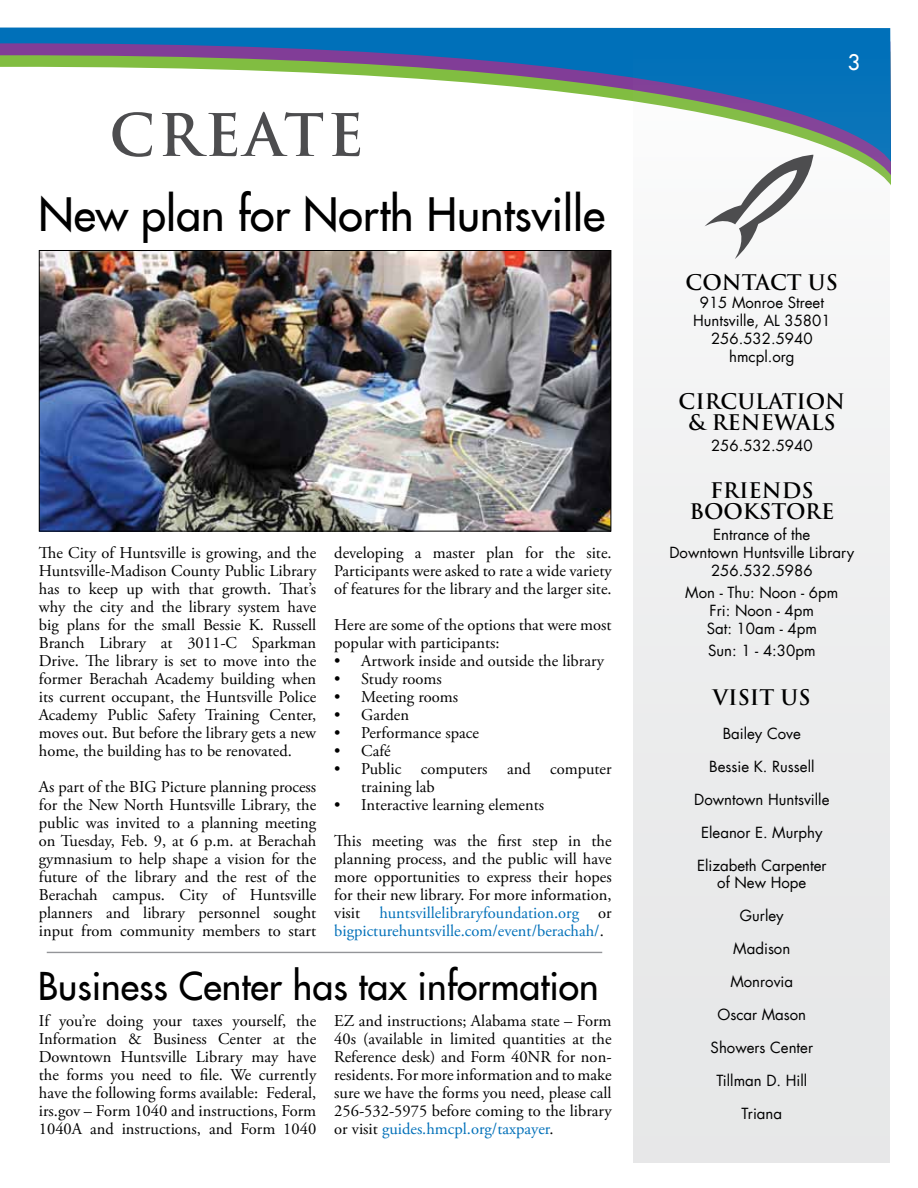
<style>
.page{position:relative;width:918px;height:1188px;background:#fff}
.page>*{position:absolute;margin:0;border:0;box-sizing:border-box;transform-origin:0 0}
.t1{font:700 57px "Trajan Pro";letter-spacing:.06em;color:#4d4d4f}
.t2{font:45px "Futura LT";color:#000}
.t3{font:37.5px "Futura LT";color:#000}
.t4{font:700 21px/21px "Trajan";color:#000;text-align:center}
.t5{font:21px "Futura LT";color:#fff}
.t6{font:16.5px/18px "Adobe Garamond Pro";color:#000;text-align:justify}
.t7{font:15px/18px "Futura LT";color:#000;text-align:center}
.s1{color:#0070b9}
</style>
<div class="page">
<svg style="left:0;top:27px;width:891px;height:135px"></svg>
<svg style="left:633px;top:27px;width:257px;height:1135px;fill:#ebeced"></svg>
<svg style="left:704px;top:155px;width:109px;height:104px"></svg>
<hr style="left:47px;top:952px;width:555px;height:1px;background:#939598">
<img style="left:41px;top:252px;width:568px;height:278px">
<div style="left:39px;top:250px;width:572px;height:282px;border:1px solid #000"></div>
<h1 class="t1" style="left:109px;top:100px;width:256px">CREATE</h1>
<h2 class="t2" style="left:39px;top:185px;width:568px">New plan for North Huntsville</h2>
<p class="t6" style="left:39px;top:544px;width:279px">The City of Huntsville is growing, and the Huntsville-Madison County Public Library has to keep up with that growth. That’s why the city and the library system have big plans for the small Bessie K. Russell Branch Library at 3011-C Sparkman Drive. The library is set to move into the former Berachah Academy building when its current occupant, the Huntsville Police Academy Public Safety Training Center, moves out. But before the library gets a new home, the building has to be renovated.</p>
<p class="t6" style="left:39px;top:778px;width:279px">As part of the BIG Picture planning process for the New North Huntsville Library, the public was invited to a planning meeting on Tuesday, Feb. 9, at 6 p.m. at Berachah gymnasium to help shape a vision for the future of the library and the rest of the Berachah campus. City of Huntsville planners and library personnel sought input from community members to start</p>
<p class="t6" style="left:334px;top:544px;width:279px">developing a master plan for the site.<br>Participants were asked to rate a wide variety of features for the library and the larger site.</p>
<p class="t6" style="left:334px;top:616px;width:279px">Here are some of the options that were most popular with participants:</p>
<p class="t6" style="left:334px;top:652px;width:271px">• Artwork inside and outside the library</p>
<p class="t6" style="left:334px;top:670px;width:109px">• Study rooms</p>
<p class="t6" style="left:334px;top:688px;width:125px">• Meeting rooms</p>
<p class="t6" style="left:334px;top:706px;width:76px">• Garden</p>
<p class="t6" style="left:334px;top:724px;width:146px">• Performance space</p>
<p class="t6" style="left:334px;top:742px;width:58px">• Café</p>
<p class="t6" style="left:361px;top:760px;width:252px;text-indent:-27px">• Public computers and computer training lab</p>
<p class="t6" style="left:334px;top:787px;width:279px;line-height:36px">• Interactive learning elements<br>This meeting was the first step in the</p>
<p class="t6" style="left:334px;top:850px;width:279px">planning process, and the public will have more opportunities to express their hopes for their new library. For more information, visit <span class="s1">huntsvillelibraryfoundation.org</span> or <span class="s1">bigpicturehuntsville.com/event/berachah/</span>.</p>
<h3 class="t3" style="left:38px;top:962px;width:562px">Business Center has tax information</h3>
<p class="t6" style="left:39px;top:1012px;width:279px">If you’re doing your taxes yourself, the Information &amp; Business Center at the Downtown Huntsville Library may have the forms you need to file. We currently have the following forms available: Federal, irs.gov – Form 1040 and instructions, Form 1040A and instructions, and Form 1040</p>
<p class="t6" style="left:334px;top:1012px;width:279px">EZ and instructions; Alabama state – Form 40s (available in limited quantities at the Reference desk) and Form 40NR for non&shy;residents. For more information and to make sure we have the forms you need, please call 256-532-5975 before coming to the library or visit <span class="s1">guides.hmcpl.org/taxpayer</span>.</p>
<p class="t5" style="left:848px;top:49px;width:14px">3</p>
<p class="t4" style="left:686px;top:272px;width:154px">CONTACT US</p>
<p class="t7" style="left:693px;top:293px;width:139px">915 Monroe Street<br>H untsville, AL 35801<br>256.532.5940 hmcpl.org</p>
<p class="t4" style="left:679px;top:390px;width:168px">CIRCULATION &amp; RENEWALS</p>
<p class="t7" style="left:711px;top:437px;width:103px">256.532.5940</p>
<p class="t4" style="left:689px;top:480px;width:147px">FRIENDS<br>BOOKSTORE</p>
<p class="t7" style="left:669px;top:526px;width:186px">Entrance of the<br>Downtown H untsville Library<br>256.532.5986</p>
<p class="t7" style="left:685px;top:584px;width:155px">Mon - Thu: Noon - 6pm<br>Fri: Noon - 4pm<br>Sat: 10am - 4pm</p>
<p class="t7" style="left:708px;top:642px;width:109px">Sun: 1 - 4:30pm</p>
<p class="t4" style="left:713px;top:687px;width:99px">VISIT US</p>
<p class="t7" style="left:723px;top:725px;width:80px">Bailey Cove</p>
<p class="t7" style="left:709px;top:758px;width:107px">Bessie K. Russell</p>
<p class="t7" style="left:694px;top:791px;width:137px">Downtown H untsville</p>
<p class="t7" style="left:701px;top:824px;width:123px">Eleanor E. Murphy</p>
<p class="t7" style="left:697px;top:858px;width:131px;line-height:16.5px">Elizabeth Carpenter of New Hope</p>
<p class="t7" style="left:740px;top:906px;width:45px">Gurley</p>
<p class="t7" style="left:733px;top:939px;width:59px">Madison</p>
<p class="t7" style="left:730px;top:972px;width:64px">Monrovia</p>
<p class="t7" style="left:717px;top:1005px;width:90px">Oscar Mason</p>
<p class="t7" style="left:711px;top:1038px;width:104px">Showers Center</p>
<p class="t7" style="left:716px;top:1071px;width:92px">Tillman D. Hill</p>
<p class="t7" style="left:742px;top:1104px;width:42px">Triana</p>
</div>
